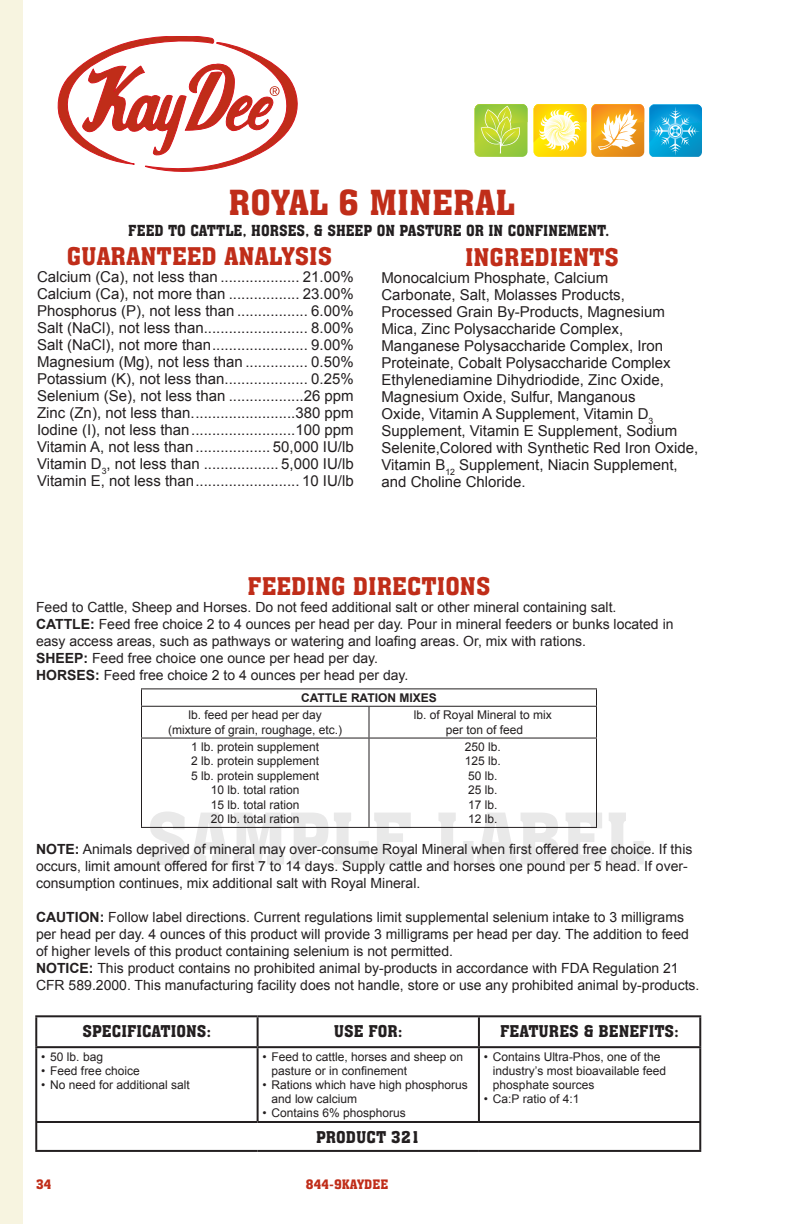
<style>
.page{position:relative;width:792px;height:1224px;background:#fff}
.page>*{position:absolute;margin:0;border:0;box-sizing:border-box;transform-origin:0 0}
.t1{font:70px "Aachen BT";color:#231f20}
.t2{font:34px "Aachen BT";color:#c02d19}
.t3{font:24px "Aachen BT";color:#c02d19}
.t4{font:16px "Aachen BT";color:#231f20}
.t5{font:15px/17px "Arial";color:#231f20;text-align:justify}
.t6{font:15px "Aachen BT";color:#231f20;scale:.96 1}
.t7{font:14px/17px "Arial";color:#231f20}
.t8{font:12.8px "Aachen BT";color:#c02d19}
.t9{font:12px/14px "Arial";color:#231f20}
.t10{font:700 12px "Arial";color:#231f20}
.s1{font-weight:700}
</style>
<div class="page">
<div style="left:0;top:0;width:23px;height:1224px;background:#f7f4e0"></div>
<svg style="left:57px;top:36px;width:241px;height:136px"></svg>
<hr style="left:35px;top:1015px;width:223px;height:2px;background:#231f20">
<hr style="left:35px;top:1017px;width:2px;height:29px;background:#231f20">
<hr style="left:258px;top:1015px;width:221px;height:2px;background:#231f20">
<hr style="left:257px;top:1017px;width:2px;height:29px;background:#231f20">
<hr style="left:479px;top:1015px;width:222px;height:2px;background:#231f20">
<hr style="left:478px;top:1017px;width:2px;height:29px;background:#231f20">
<hr style="left:699px;top:1017px;width:2px;height:29px;background:#231f20">
<hr style="left:35px;top:1046px;width:223px;height:2px;background:#231f20">
<hr style="left:35px;top:1048px;width:2px;height:73px;background:#231f20">
<hr style="left:258px;top:1046px;width:221px;height:2px;background:#231f20">
<hr style="left:257px;top:1048px;width:2px;height:73px;background:#231f20">
<hr style="left:479px;top:1046px;width:222px;height:2px;background:#231f20">
<hr style="left:478px;top:1048px;width:2px;height:73px;background:#231f20">
<hr style="left:699px;top:1048px;width:2px;height:73px;background:#231f20">
<hr style="left:35px;top:1121px;width:223px;height:2px;background:#231f20">
<hr style="left:35px;top:1123px;width:2px;height:27px;background:#231f20">
<hr style="left:258px;top:1121px;width:221px;height:2px;background:#231f20">
<hr style="left:479px;top:1121px;width:222px;height:2px;background:#231f20">
<hr style="left:699px;top:1123px;width:2px;height:27px;background:#231f20">
<hr style="left:35px;top:1150px;width:223px;height:2px;background:#231f20">
<hr style="left:258px;top:1150px;width:221px;height:2px;background:#231f20">
<hr style="left:479px;top:1150px;width:222px;height:2px;background:#231f20">
<hr style="left:141px;top:688px;width:228px;height:1px;background:#231f20">
<svg style="left:141px;top:689px;width:1px;height:17px"></svg>
<hr style="left:369px;top:688px;width:228px;height:1px;background:#231f20">
<svg style="left:596px;top:689px;width:1px;height:17px"></svg>
<hr style="left:141px;top:706px;width:228px;height:1px;background:#231f20">
<hr style="left:141px;top:707px;width:1px;height:31px;background:#231f20">
<hr style="left:369px;top:706px;width:228px;height:1px;background:#231f20">
<hr style="left:368px;top:707px;width:2px;height:31px;background:#231f20">
<hr style="left:596px;top:707px;width:1px;height:31px;background:#231f20">
<hr style="left:141px;top:738px;width:228px;height:1px;background:#231f20">
<hr style="left:141px;top:739px;width:1px;height:88px;background:#231f20">
<hr style="left:369px;top:738px;width:228px;height:1px;background:#231f20">
<hr style="left:368px;top:739px;width:2px;height:88px;background:#231f20">
<hr style="left:596px;top:739px;width:1px;height:88px;background:#231f20">
<hr style="left:141px;top:827px;width:228px;height:1px;background:#231f20">
<hr style="left:369px;top:827px;width:228px;height:1px;background:#231f20">
<svg style="left:475px;top:104px;width:53px;height:53px"></svg>
<svg style="left:534px;top:104px;width:168px;height:53px"></svg>
<p class="t2" style="left:229px;top:181px;width:288px">ROYAL 6 MINERAL</p>
<p class="t6" style="left:128px;top:221px;width:503px">FEED TO CATTLE, HORSES, &amp; SHEEP ON PASTURE OR IN CONFINEMENT.</p>
<p class="t3" style="left:67px;top:241px;width:267px">GUARANTEED ANALYSIS</p>
<p class="t5" style="left:37px;top:268px;width:318px">Calcium (Ca), not less than ................... 21.00% Calcium (Ca), not more than ................. 23.00% Phosphorus (P), not less than ................. 6.00% Salt (NaCl), not less than......................... 8.00% Salt (NaCl), not more than....................... 9.00% Magnesium (Mg), not less than ............... 0.50% Potassium (K), not less than.................... 0.25% Selenium (Se), not less than ..................26 ppm Zinc (Zn), not less than.........................380 ppm Iodine (I), not less than.........................100 ppm Vitamin A, not less than.................. 50,000 IU/lb Vitamin D<sub>3</sub>, not less than .................. 5,000 IU/lb Vitamin E, not less than......................... 10 IU/lb</p>
<p class="t3" style="left:465px;top:242px;width:155px">INGREDIENTS</p>
<p class="t5" style="left:382px;top:270px;width:318px;text-align:left">Monocalcium Phosphate, Calcium<br>Carbonate, Salt, Molasses Products, Processed Grain By-Products, Magnesium Mica, Zinc Polysaccharide Complex, Manganese Polysaccharide Complex, Iron Proteinate, Cobalt Polysaccharide Complex Ethylenediamine Dihydriodide, Zinc Oxide, Magnesium Oxide, Sulfur, Manganous<br>Oxide, Vitamin A Supplement, Vitamin D<sub>3<br></sub>Supplement, Vitamin E Supplement, Sodium Selenite,Colored with Synthetic Red Iron Oxide, Vitamin B<sub>12</sub> Supplement, Niacin Supplement, and Choline Chloride.</p>
<p class="t3" style="left:248px;top:571px;width:244px">FEEDING DIRECTIONS</p>
<p class="t7" style="left:36px;top:599px;width:582px">Feed to Cattle, Sheep and Horses. Do not feed additional salt or other mineral containing salt.</p>
<p class="t7" style="left:36px;top:616px;width:639px"><span class="s1">CATTLE:</span> Feed free choice 2 to 4 ounces per head per day. Pour in mineral feeders or bunks located in easy access areas, such as pathways or watering and loafing areas. Or, mix with rations.</p>
<p class="t7" style="left:36px;top:650px;width:344px"><span class="s1">SHEEP:</span> Feed free choice one ounce per head per day.</p>
<p class="t7" style="left:36px;top:667px;width:374px"><span class="s1">HORSES:</span> Feed free choice 2 to 4 ounces per head per day.</p>
<p class="t10" style="left:301px;top:690px;width:137px">CATTLE RATION MIXES</p>
<p class="t9" style="left:168px;top:708px;width:176px;text-align:center">lb. feed per head per day (mixture of grain, roughage, etc.)</p>
<p class="t9" style="left:414px;top:708px;width:140px;text-align:center">lb. of Royal Mineral to mix per ton of feed</p>
<p class="t9" style="left:191px;top:740px;width:130px">1 lb. protein supplement<br>2 lb. protein supplement</p>
<p class="t9" style="left:191px;top:769px;width:130px">5 lb. protein supplement</p>
<p class="t9" style="left:211px;top:783px;width:90px">10 lb. total ration</p>
<p class="t9" style="left:211px;top:798px;width:90px">15 lb. total ration</p>
<p class="t9" style="left:211px;top:812px;width:90px">20 lb. total ration</p>
<p class="t9" style="left:465px;top:740px;width:38px">250 lb.</p>
<p class="t9" style="left:465px;top:754px;width:38px">125 lb.</p>
<p class="t9" style="left:468px;top:769px;width:31px">50 lb.</p>
<p class="t9" style="left:468px;top:783px;width:31px">25 lb.</p>
<p class="t9" style="left:468px;top:798px;width:31px">17 lb.</p>
<p class="t9" style="left:468px;top:812px;width:31px">12 lb.</p>
<p class="t7" style="left:36px;top:841px;width:658px"><span class="s1">NOTE:</span> Animals deprived of mineral may over-consume Royal Mineral when first offered free choice. If this occurs, limit amount offered for first 7 to 14 days. Supply cattle and horses one pound per 5 head. If over&shy;consumption continues, mix additional salt with Royal Mineral.</p>
<p class="t7" style="left:36px;top:909px;width:654px"><span class="s1">CAUTION:</span> Follow label directions. Current regulations limit supplemental selenium intake to 3 milligrams per head per day. 4 ounces of this product will provide 3 milligrams per head per day. The addition to feed of higher levels of this product containing selenium is not permitted.</p>
<p class="t7" style="left:36px;top:960px;width:665px"><span class="s1">NOTICE:</span> This product contains no prohibited animal by-products in accordance with FDA Regulation 21<br>CFR 589.2000. This manufacturing facility does not handle, store or use any prohibited animal by-products.</p>
<h1 class="t1" style="left:147px;top:795px;width:500px">SAMPLE LABEL</h1>
<p class="t4" style="left:83px;top:1021px;width:130px">SPECIFICATIONS:</p>
<p class="t4" style="left:334px;top:1021px;width:71px">USE FOR:</p>
<p class="t4" style="left:500px;top:1021px;width:181px">FEATURES &amp; BENEFITS:</p>
<p class="t9" style="left:41px;top:1050px;width:63px">• 50 lb. bag</p>
<p class="t9" style="left:41px;top:1064px;width:100px">• Feed free choice</p>
<p class="t9" style="left:41px;top:1078px;width:150px">• No need for additional salt</p>
<p class="t9" style="left:493px;top:1050px;width:175px;text-indent:-9px">• Contains Ultra-Phos, one of the industry’s most bioavailable feed phosphate sources</p>
<p class="t9" style="left:484px;top:1092px;width:97px">• Ca:P ratio of 4:1</p>
<p class="t9" style="left:272px;top:1050px;width:193px;text-indent:-9px">• Feed to cattle, horses and sheep on pasture or in confinement</p>
<p class="t9" style="left:272px;top:1078px;width:198px;text-indent:-9px">• Rations which have high phosphorus and low calcium</p>
<p class="t9" style="left:263px;top:1106px;width:145px">• Contains 6% phosphorus</p>
<p class="t4" style="left:316px;top:1127px;width:106px">PRODUCT 321</p>
<p class="t8" style="left:36px;top:1177px;width:17px">34</p>
<p class="t8" style="left:306px;top:1177px;width:84px">844-9KAYDEE</p>
</div>
